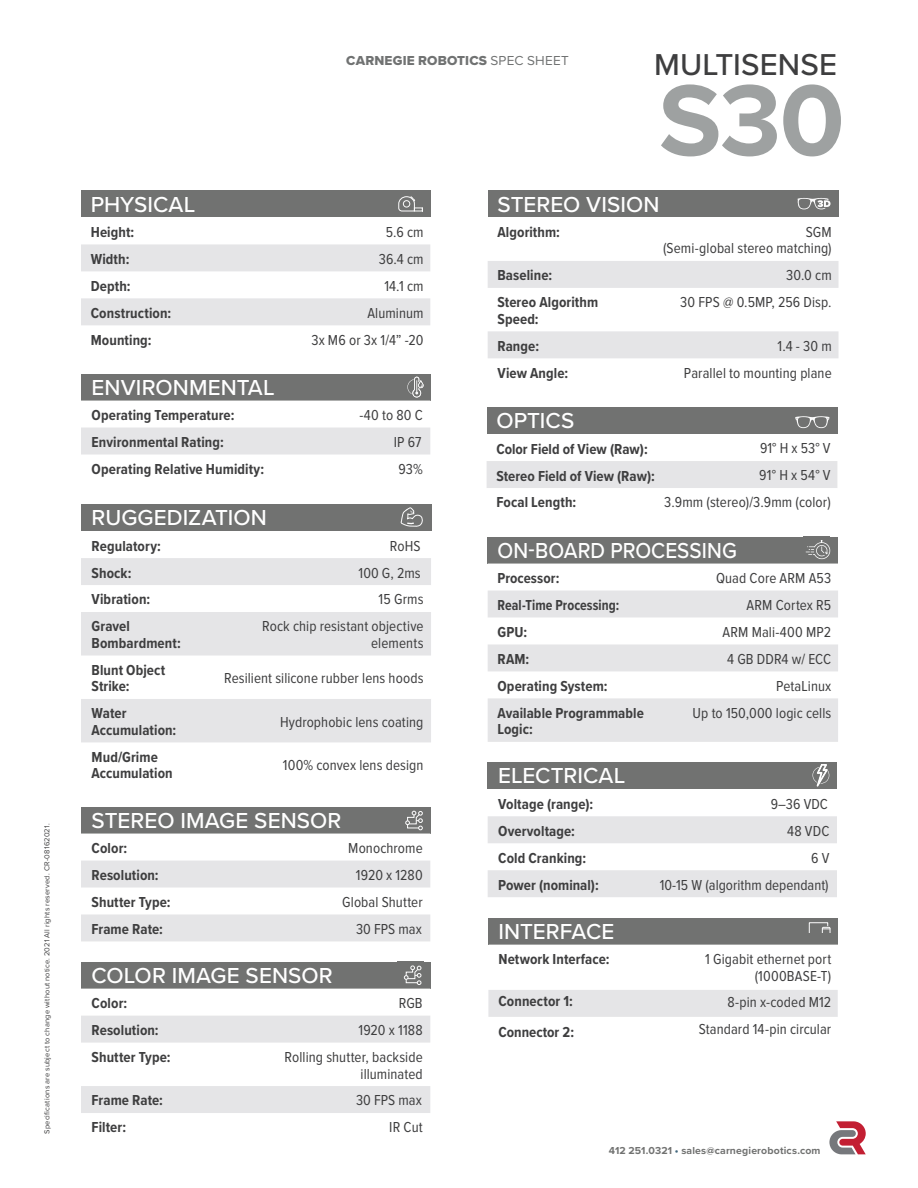
<style>
.page{position:relative;width:918px;height:1188px;background:#fff}
.page>*{position:absolute;margin:0;border:0;box-sizing:border-box;transform-origin:0 0}
.t1{font:700 104.55px "Proxima Nova";color:#9ea1a1}
.t2{font:500 31.35px "Proxima Nova";letter-spacing:.005em;color:#3e3e3f}
.t3{font:500 22.5px "Proxima Nova";letter-spacing:.005em;color:#fff}
.t4{font:500 22.5px "Proxima Nova";letter-spacing:.005em;color:#fff;scale:.92 1}
.t5{font:15px/16.5px "Proxima Nova Cond";letter-spacing:.005em;color:#3e3e3f;text-align:right}
.t6{font:700 15px/16.5px "Proxima Nova Cond";letter-spacing:.005em;color:#3e3e3f}
.t7{font:700 15px "Proxima Nova Cond";letter-spacing:.005em;color:#3e3e3f;scale:.93 1}
.t8{font:13.5px "Proxima Nova Extrabld";letter-spacing:.015em;color:#707272}
.t9{font:700 10.5px "Proxima Nova";letter-spacing:.015em;color:#717271}
.t10{font:7.5px "Proxima Nova";letter-spacing:.025em;color:#3e3e3f}
.s1{font-family:"Proxima Nova"}
.s2{color:#43687e}
</style>
<div class="page">
<svg style="left:829px;top:1121px;width:37px;height:33px"></svg>
<div style="left:81px;top:190px;width:349px;height:27px;background:#717271"></div>
<svg style="left:81px;top:244px;width:349px;height:81px"></svg>
<svg style="left:398px;top:196px;width:25px;height:16px"></svg>
<div style="left:81px;top:374px;width:349px;height:27px;background:#717271"></div>
<svg style="left:81px;top:377px;width:349px;height:78px"></svg>
<div style="left:81px;top:504px;width:350px;height:27px;background:#717271"></div>
<svg style="left:81px;top:558px;width:350px;height:184px;fill:#e5e5e7"></svg>
<svg style="left:401px;top:507px;width:22px;height:20px"></svg>
<div style="left:488px;top:762px;width:349px;height:27px;background:#717271"></div>
<svg style="left:488px;top:816px;width:349px;height:81px"></svg>
<svg style="left:813px;top:764px;width:16px;height:22px"></svg>
<div style="left:81px;top:807px;width:349px;height:27px;background:#717271"></div>
<svg style="left:81px;top:811px;width:349px;height:130px"></svg>
<div style="left:488px;top:190px;width:350px;height:27px;background:#717271"></div>
<svg style="left:488px;top:261px;width:350px;height:97px"></svg>
<svg style="left:797px;top:198px;width:34px;height:11px"></svg>
<div style="left:81px;top:962px;width:349px;height:27px;background:#717271"></div>
<svg style="left:81px;top:1016px;width:349px;height:97px"></svg>
<svg style="left:404px;top:966px;width:17px;height:19px"></svg>
<div style="left:488px;top:537px;width:350px;height:27px;background:#717271"></div>
<svg style="left:488px;top:644px;width:350px;height:98px;fill:#e5e5e7"></svg>
<svg style="left:488px;top:541px;width:350px;height:77px"></svg>
<div style="left:489px;top:918px;width:349px;height:27px;background:#717271"></div>
<svg style="left:809px;top:922px;width:21px;height:11px"></svg>
<div style="left:487px;top:407px;width:350px;height:27px;background:#717271"></div>
<div style="left:487px;top:461px;width:350px;height:27px;background:#e5e5e7"></div>
<svg style="left:795px;top:416px;width:34px;height:12px"></svg>
<div style="left:488px;top:990px;width:350px;height:27px;background:#e5e5e7"></div>
<p class="t10" style="left:41px;top:1134px;width:312px;rotate:-90deg">Specifications are subject to change without notice. 2021 All rights reserved. CR-08162021.</p>
<p class="t8" style="left:346px;top:50px;width:224px">CARNEGIE ROBOTICS <span class="s1">SPEC SHEET</span></p>
<p class="t2" style="left:654px;top:41px;width:184px">MULTISENSE</p>
<p class="t1" style="left:659px;top:42px;width:187px">S30</p>
<p class="t3" style="left:91px;top:187px;width:106px">PHYSICAL</p>
<p class="t6" style="left:91px;top:223px;width:45px">Height:</p>
<p class="t5" style="left:386px;top:224px;width:39px">5.6 cm</p>
<p class="t6" style="left:91px;top:250px;width:40px">Width:</p>
<p class="t5" style="left:379px;top:251px;width:46px">36.4 cm</p>
<p class="t6" style="left:91px;top:277px;width:41px">Depth:</p>
<p class="t5" style="left:384px;top:278px;width:41px">14.1 cm</p>
<p class="t6" style="left:91px;top:304px;width:82px">Construction:</p>
<p class="t5" style="left:367px;top:305px;width:58px">Aluminum</p>
<p class="t6" style="left:91px;top:331px;width:62px">Mounting:</p>
<p class="t5" style="left:311px;top:332px;width:114px">3x M6 or 3x 1/4” -20</p>
<p class="t3" style="left:92px;top:370px;width:185px">ENVIRONMENTAL</p>
<p class="t6" style="left:92px;top:406px;width:144px">Operating Temperature:</p>
<p class="t5" style="left:359px;top:407px;width:65px">-40 to 80 C</p>
<p class="t6" style="left:92px;top:433px;width:134px">Environmental Rating:</p>
<p class="t5" style="left:394px;top:434px;width:29px">IP 67</p>
<p class="t6" style="left:92px;top:460px;width:174px">Operating Relative Humidity:</p>
<p class="t5" style="left:398px;top:461px;width:26px">93%</p>
<p class="t3" style="left:92px;top:501px;width:177px">RUGGEDIZATION</p>
<p class="t6" style="left:92px;top:537px;width:71px">Regulatory:</p>
<p class="t5" style="left:390px;top:538px;width:32px">RoHS</p>
<p class="t6" style="left:92px;top:564px;width:41px">Shock:</p>
<p class="t5" style="left:359px;top:565px;width:64px">100 G, 2ms</p>
<p class="t6" style="left:92px;top:591px;width:60px">Vibration:</p>
<p class="t5" style="left:379px;top:592px;width:46px">15 Grms</p>
<p class="t6" style="left:92px;top:618px;width:91px">Gravel<br>Bombardment:</p>
<p class="t5" style="left:262px;top:619px;width:163px">Rock chip resistant objective elements</p>
<p class="t6" style="left:92px;top:661px;width:75px">Blunt Object<br>Strike:</p>
<p class="t5" style="left:224px;top:671px;width:201px">Resilient silicone rubber lens hoods</p>
<p class="t6" style="left:92px;top:705px;width:86px">Water<br>Accumulation:</p>
<p class="t5" style="left:280px;top:714px;width:145px">Hydrophobic lens coating</p>
<p class="t6" style="left:92px;top:748px;width:83px">Mud/Grime<br>Accumulation</p>
<p class="t5" style="left:283px;top:758px;width:142px">100% convex lens design</p>
<p class="t3" style="left:92px;top:803px;width:251px">STEREO IMAGE SENSOR</p>
<p class="t6" style="left:92px;top:839px;width:37px">Color:</p>
<p class="t5" style="left:348px;top:840px;width:76px">Monochrome</p>
<p class="t6" style="left:92px;top:866px;width:69px">Resolution:</p>
<p class="t5" style="left:356px;top:867px;width:68px">1920 x 1280</p>
<p class="t6" style="left:92px;top:893px;width:81px">Shutter Type:</p>
<p class="t5" style="left:342px;top:894px;width:82px">Global Shutter</p>
<p class="t6" style="left:92px;top:920px;width:73px">Frame Rate:</p>
<p class="t5" style="left:356px;top:921px;width:67px">30 FPS max</p>
<p class="t3" style="left:92px;top:958px;width:243px">COLOR IMAGE SENSOR</p>
<p class="t6" style="left:92px;top:994px;width:37px">Color:</p>
<p class="t5" style="left:399px;top:995px;width:26px">RGB</p>
<p class="t6" style="left:92px;top:1021px;width:69px">Resolution:</p>
<p class="t5" style="left:359px;top:1022px;width:66px">1920 x 1188</p>
<p class="t6" style="left:92px;top:1048px;width:81px">Shutter Type:</p>
<p class="t5" style="left:285px;top:1049px;width:140px">Rolling shutter, backside illuminated</p>
<p class="t6" style="left:92px;top:1092px;width:73px">Frame Rate:</p>
<p class="t5" style="left:356px;top:1093px;width:67px">30 FPS max</p>
<p class="t6" style="left:92px;top:1119px;width:36px">Filter:</p>
<p class="t5" style="left:389px;top:1120px;width:35px">IR Cut</p>
<p class="t3" style="left:497px;top:187px;width:164px">STEREO VISION</p>
<p class="t6" style="left:497px;top:223px;width:64px">Algorithm:</p>
<p class="t5" style="left:806px;top:224px;width:28px">SGM</p>
<p class="t5" style="left:663px;top:241px;width:170px">(Semi-global stereo matching)</p>
<p class="t6" style="left:497px;top:267px;width:56px">Baseline:</p>
<p class="t5" style="left:786px;top:268px;width:47px">30.0 cm</p>
<p class="t6" style="left:497px;top:294px;width:102px">Stereo Algorithm<br>Speed:</p>
<p class="t5" style="left:680px;top:295px;width:153px">30 FPS @ 0.5MP, 256 Disp.</p>
<p class="t6" style="left:497px;top:337px;width:43px">Range:</p>
<p class="t5" style="left:778px;top:338px;width:56px">1.4 - 30 m</p>
<p class="t6" style="left:497px;top:364px;width:72px">View Angle:</p>
<p class="t5" style="left:684px;top:365px;width:149px">Parallel to mounting plane</p>
<p class="t3" style="left:496px;top:404px;width:80px">OPTICS</p>
<p class="t6" style="left:496px;top:441px;width:153px">Color Field of View (Raw):</p>
<p class="t5" style="left:760px;top:441px;width:72px">91° H x 53° V</p>
<p class="t6" style="left:496px;top:468px;width:160px">Stereo Field of View (Raw):</p>
<p class="t5" style="left:759px;top:468px;width:73px">91° H x 54° V</p>
<p class="t6" style="left:496px;top:494px;width:81px">Focal Length:</p>
<p class="t5" style="left:664px;top:495px;width:168px">3.9mm (stereo)/3.9mm (color)</p>
<p class="t4" style="left:497px;top:533px;width:262px">ON-BOARD PROCESSING</p>
<p class="t6" style="left:497px;top:569px;width:63px">Processor:</p>
<p class="t5" style="left:716px;top:570px;width:117px">Quad Core ARM A53</p>
<p class="t7" style="left:497px;top:594px;width:133px">Real-Time Processing:</p>
<p class="t5" style="left:747px;top:597px;width:86px">ARM Cortex R5</p>
<p class="t6" style="left:497px;top:623px;width:31px">GPU:</p>
<p class="t5" style="left:723px;top:624px;width:110px">ARM Mali-400 MP2</p>
<p class="t6" style="left:497px;top:650px;width:33px">RAM:</p>
<p class="t5" style="left:727px;top:651px;width:106px">4 GB DDR4 w/ ECC</p>
<p class="t6" style="left:497px;top:677px;width:112px">Operating System:</p>
<p class="t5" style="left:776px;top:678px;width:57px">PetaLinux</p>
<p class="t6" style="left:497px;top:704px;width:148px">Available Programmable<br>Logic:</p>
<p class="t5" style="left:693px;top:705px;width:140px">Up to 150,000 logic cells</p>
<p class="t3" style="left:498px;top:759px;width:129px">ELECTRICAL</p>
<p class="t6" style="left:498px;top:795px;width:97px">Voltage (range):</p>
<p class="t5" style="left:771px;top:796px;width:59px">9–36 VDC</p>
<p class="t6" style="left:498px;top:822px;width:78px">Overvoltage:</p>
<p class="t5" style="left:787px;top:823px;width:44px">48 VDC</p>
<p class="t6" style="left:498px;top:849px;width:90px">Cold Cranking:</p>
<p class="t5" style="left:811px;top:850px;width:20px">6 V</p>
<p class="t6" style="left:498px;top:878px;width:102px">Power (nominal):</p>
<p class="t5" style="left:660px;top:877px;width:170px">10-15 W (algorithm dependant)</p>
<p class="t3" style="left:498px;top:914px;width:117px">INTERFACE</p>
<p class="t6" style="left:498px;top:950px;width:113px">Network Interface:</p>
<p class="t5" style="left:705px;top:951px;width:128px">1 Gigabit ethernet port (1000BASE-T)</p>
<p class="t6" style="left:498px;top:992px;width:76px">Connector 1:</p>
<p class="t6" style="left:498px;top:1023px;width:77px">Connector 2:</p>
<p class="t5" style="left:699px;top:990px;width:134px;line-height:27px">8-pin x-coded M12<br>Standard 14-pin circular</p>
<p class="t9" style="left:609px;top:1142px;width:213px">412 251.0321 <span class="s2">•</span> sales@carnegierobotics.com</p>
</div>
